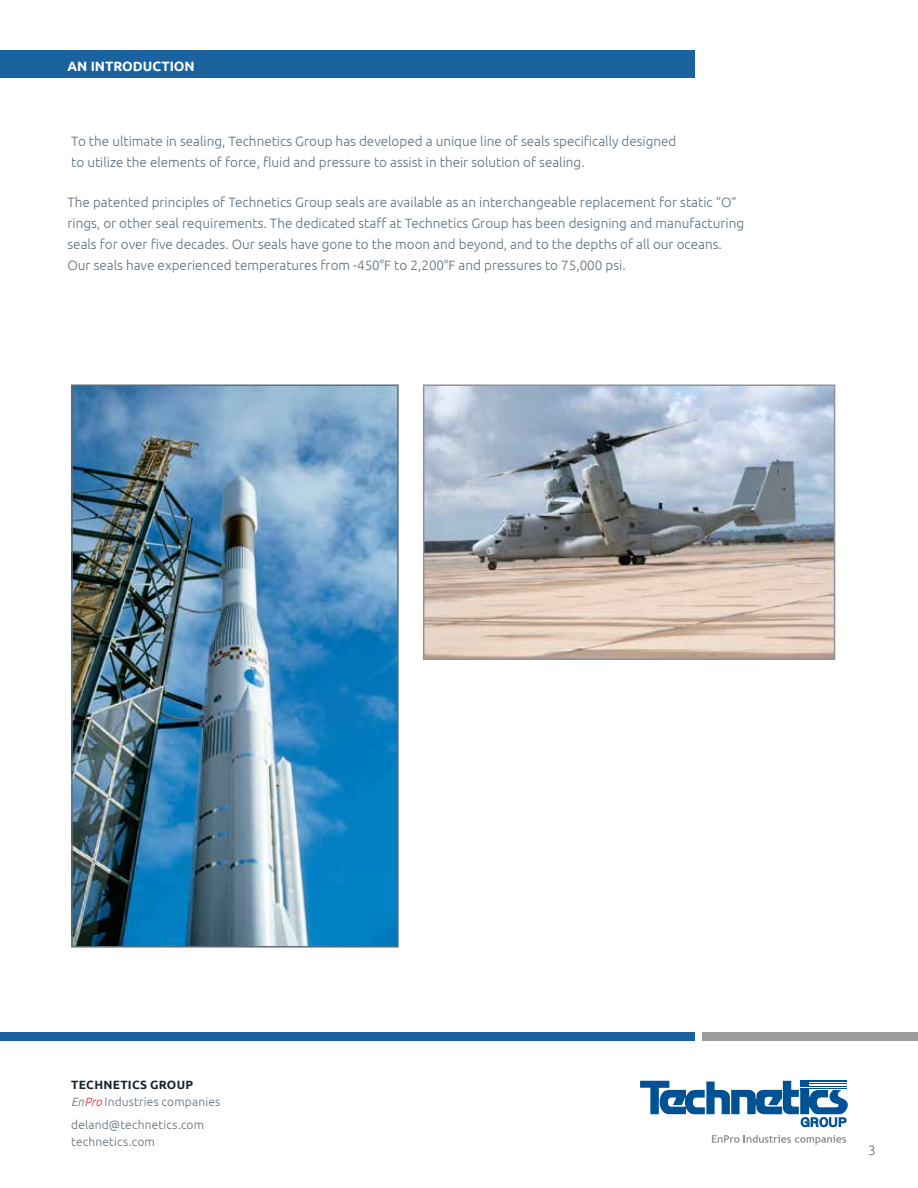
<style>
.page{position:relative;width:918px;height:1188px;background:#fff}
.page>*{position:absolute;margin:0;border:0;box-sizing:border-box;transform-origin:0 0}
.t1{font:300 13.5px/21px "Ubuntu";color:#5c6f7c}
.t2{font:700 13.5px "Ubuntu";color:#fff}
.t3{font:300 12px/16.5px "Ubuntu";letter-spacing:.015em;color:#5c6f7c}
.s1{font-weight:700;color:#17252d}
.s2{font-style:italic}
.s3{font-style:italic;color:#ed1e24}
</style>
<div class="page">
<svg style="left:640px;top:1081px;width:208px;height:64px"></svg>
<div style="left:0;top:1032px;width:695px;height:9px;background:#1a639f"></div>
<div style="left:702px;top:1032px;width:216px;height:9px;background:#9c9c9f"></div>
<div style="left:0;top:50px;width:695px;height:28px;background:#1a639f"></div>
<img style="left:74px;top:387px;width:322px;height:558px">
<div style="left:71px;top:384px;width:328px;height:564px;border:2px solid #5c6f7c"></div>
<img style="left:426px;top:387px;width:406px;height:270px">
<div style="left:423px;top:384px;width:412px;height:276px;border:2px solid #919195"></div>
<p class="t2" style="left:68px;top:58px;width:129px">AN INTRODUCTION</p>
<p class="t1" style="left:71px;top:130px;width:607px">To the ultimate in sealing, Technetics Group has developed a unique line of seals specifically designed to utilize the elements of force, fluid and pressure to assist in their solution of sealing.</p>
<p class="t1" style="left:68px;top:191px;width:678px">The patented principles of Technetics Group seals are available as an interchangeable replacement for static “O” rings, or other seal requirements. The dedicated staff at Technetics Group has been designing and manufacturing seals for over five decades. Our seals have gone to the moon and beyond, and to the depths of all our oceans.<br>Our seals have experienced temperatures from -450°F to 2,200°F and pressures to 75,000 psi.</p>
<p class="t3" style="left:71px;top:1076px;width:151px"><span class="s1">TECHNETICS GROUP<br></span><span class="s2">En</span><span class="s3">Pro</span> Industries companies</p>
<p class="t3" style="left:71px;top:1116px;width:134px">deland@technetics.com technetics.com</p>
<p class="t1" style="left:868px;top:1140px;width:9px">3</p>
</div>
